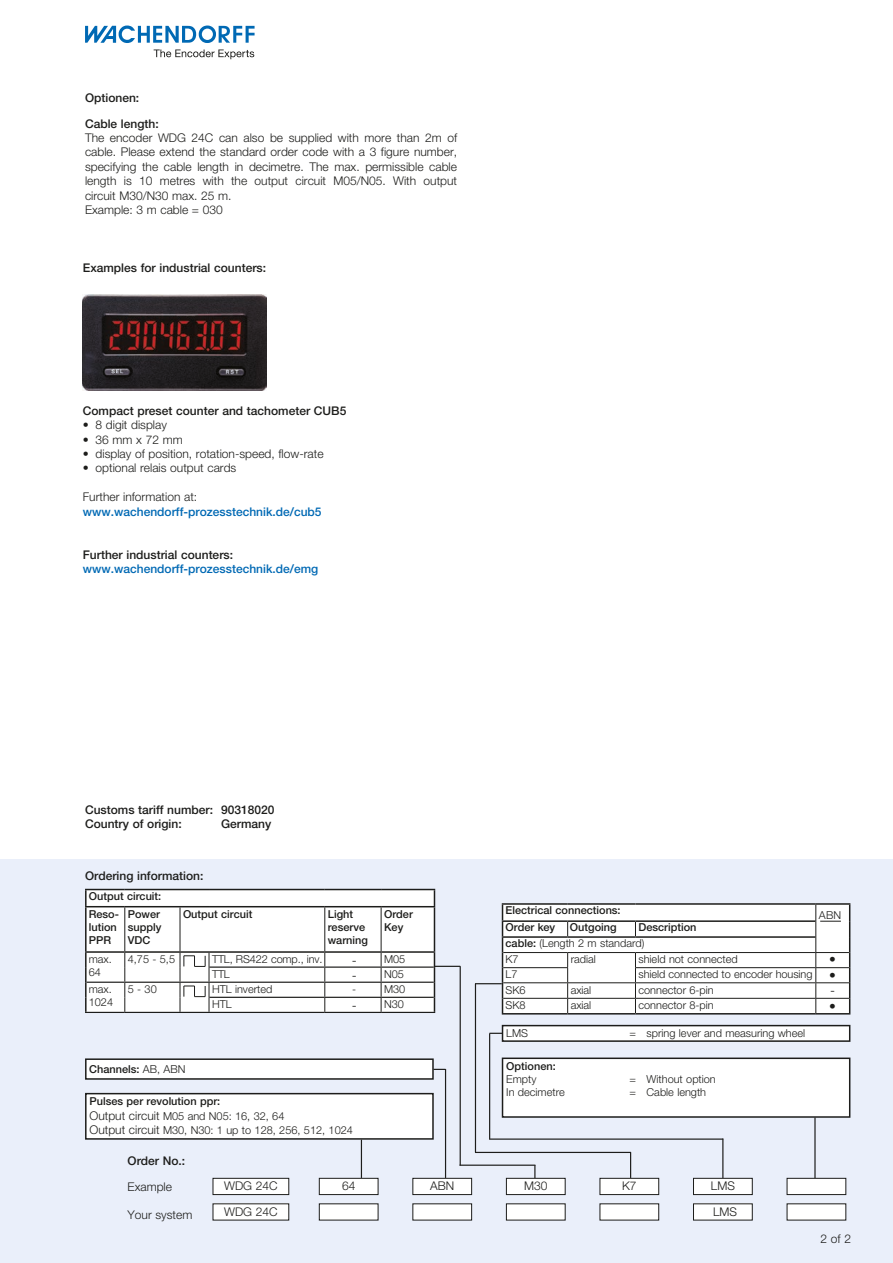
<style>
.page{position:relative;width:893px;height:1263px;background:#fff}
.page>*{position:absolute;margin:0;border:0;box-sizing:border-box;transform-origin:0 0}
.t1{font:300 13.5px "Helvetica Neue LT Pro";color:#1d1d1b}
.t2{font:300 12px/14.4px "Helvetica Neue LT Pro";color:#1d1d1b}
.t3{font:500 12px/25.5px "Helvetica Neue LT Pro";color:#1d1d1b}
.t4{font:500 12px "Helvetica Neue LT Pro";color:#0069b4}
.t5{font:300 10.95px/14.4px "Helvetica Neue LT Pro";color:#1d1d1b}
.t6{font:500 10.95px/13.2px "Helvetica Neue LT Pro";color:#1d1d1b}
.s1{font-size:13.5px}
.s2{font-weight:300}
.s3{font-weight:500}
.s4{font-size:12px}
</style>
<div class="page">
<div style="left:0;top:859px;width:893px;height:404px;background:#eaeffa"></div>
<div style="left:86px;top:1094px;width:347px;height:45px;background:#fff"></div>
<div style="left:85px;top:1093px;width:349px;height:47px;border:2px solid #1d1d1b"></div>
<div style="left:85px;top:1058px;width:349px;height:22px;background:#fff;border:2px solid #1d1d1b"></div>
<div style="left:502px;top:1058px;width:348px;height:59px;background:#fff"></div>
<div style="left:502px;top:1057px;width:348px;height:61px;border:2px solid #1d1d1b"></div>
<div style="left:502px;top:1025px;width:348px;height:16px;background:#fff"></div>
<div style="left:502px;top:1025px;width:348px;height:17px;border:2px solid #1d1d1b"></div>
<div style="left:213px;top:1178px;width:76px;height:16px;background:#fff"></div>
<div style="left:213px;top:1178px;width:76px;height:17px;border:1px solid #1d1d1b"></div>
<div style="left:213px;top:1204px;width:76px;height:16px;background:#fff"></div>
<div style="left:319px;top:1178px;width:59px;height:16px;background:#fff"></div>
<div style="left:319px;top:1178px;width:59px;height:17px;border:1px solid #1d1d1b"></div>
<div style="left:319px;top:1203px;width:59px;height:17px;background:#fff"></div>
<div style="left:413px;top:1178px;width:59px;height:16px;background:#fff"></div>
<div style="left:412px;top:1178px;width:60px;height:17px;border:1px solid #1d1d1b"></div>
<div style="left:412px;top:1203px;width:60px;height:17px;background:#fff"></div>
<div style="left:506px;top:1178px;width:59px;height:16px;background:#fff"></div>
<div style="left:506px;top:1178px;width:60px;height:17px;border:1px solid #1d1d1b"></div>
<div style="left:506px;top:1203px;width:60px;height:17px;background:#fff"></div>
<div style="left:600px;top:1178px;width:59px;height:16px;background:#fff"></div>
<div style="left:600px;top:1178px;width:59px;height:17px;border:1px solid #1d1d1b"></div>
<div style="left:600px;top:1203px;width:59px;height:17px;background:#fff"></div>
<div style="left:693px;top:1178px;width:59px;height:16px;background:#fff"></div>
<div style="left:693px;top:1178px;width:60px;height:17px;border:1px solid #1d1d1b"></div>
<div style="left:693px;top:1204px;width:59px;height:16px;background:#fff"></div>
<div style="left:787px;top:1178px;width:59px;height:17px;background:#fff;border:1px solid #1d1d1b"></div>
<div style="left:787px;top:1203px;width:59px;height:17px;background:#fff"></div>
<hr style="left:459px;top:1164px;width:76px;height:2px;background:#1d1d1b">
<svg style="left:534px;top:1165px;width:1px;height:13px"></svg>
<svg style="left:433px;top:1069px;width:12px;height:1px"></svg>
<hr style="left:445px;top:1069px;width:1px;height:109px;background:#1d1d1b">
<hr style="left:361px;top:1140px;width:1px;height:38px;background:#1d1d1b">
<svg style="left:630px;top:1153px;width:1px;height:25px"></svg>
<hr style="left:475px;top:1152px;width:156px;height:1px;background:#1d1d1b">
<hr style="left:475px;top:984px;width:1px;height:168px;background:#1d1d1b">
<hr style="left:814px;top:1117px;width:2px;height:61px;background:#1d1d1b">
<hr style="left:460px;top:966px;width:1px;height:199px;background:#1d1d1b">
<hr style="left:502px;top:903px;width:66px;height:2px;background:#1d1d1b">
<hr style="left:568px;top:903px;width:67px;height:2px;background:#1d1d1b">
<hr style="left:635px;top:903px;width:181px;height:2px;background:#1d1d1b">
<hr style="left:816px;top:903px;width:34px;height:2px;background:#1d1d1b">
<svg style="left:475px;top:904px;width:375px;height:110px;background:#e8e9e9"></svg>
<hr style="left:489px;top:1033px;width:1px;height:106px;background:#1d1d1b">
<svg style="left:489px;top:1033px;width:13px;height:1px"></svg>
<hr style="left:489px;top:1138px;width:234px;height:2px;background:#1d1d1b">
<hr style="left:722px;top:1138px;width:1px;height:40px;background:#1d1d1b">
<img style="left:83px;top:294px;width:183px;height:97px">
<svg style="left:85px;top:26px;width:170px;height:17px"></svg>
<svg style="left:154px;top:49px;width:100px;height:10px"></svg>
<svg style="left:85px;top:889px;width:375px;height:124px;background:#eaebeb"></svg>
<p class="t3" style="left:85px;top:85px;width:75px">Optionen:<br>Cable length:</p>
<p class="t2" style="left:85px;top:130px;width:374px">The encoder WDG 24C can also be supplied with more than 2m of cable. Please extend the standard order code with a 3 figure number, specifying the cable length in decimetre. The max. permissible cable length is 10 metres with the output circuit M05/N05. With output circuit M30/N30 max. 25 m.<br>Example: 3 m cable = 030</p>
<p class="t3" style="left:83px;top:254px;width:185px">Examples for industrial counters:</p>
<p class="t3" style="left:83px;top:398px;width:265px">Compact preset counter and tachometer CUB5</p>
<p class="t2" style="left:83px;top:418px;width:86px">• 8 digit display</p>
<p class="t2" style="left:83px;top:432px;width:101px">• 36 mm x 72 mm</p>
<p class="t2" style="left:83px;top:446px;width:242px">• display of position, rotation-speed, flow-rate</p>
<p class="t2" style="left:83px;top:461px;width:155px">• optional relais output cards</p>
<p class="t2" style="left:83px;top:490px;width:116px">Further information at:</p>
<p class="t4" style="left:83px;top:504px;width:240px">www.wachendorff-prozesstechnik.de/cub5</p>
<p class="t3" style="left:83px;top:542px;width:152px">Further industrial counters:</p>
<p class="t4" style="left:83px;top:562px;width:237px">www.wachendorff-prozesstechnik.de/emg</p>
<p class="t3" style="left:85px;top:802px;width:191px;line-height:14.4px">Customs tariff number: 90318020<br>Country of origin:</p>
<p class="t3" style="left:221px;top:811px;width:52px">Germany</p>
<p class="t3" style="left:85px;top:863px;width:120px">Ordering information:</p>
<p class="t6" style="left:89px;top:888px;width:74px;line-height:17.2px">Output circuit:<br>Reso-</p>
<p class="t6" style="left:89px;top:920px;width:29px">lution<br>PPR</p>
<p class="t6" style="left:128px;top:907px;width:35px">Power supply<br>VDC</p>
<p class="t6" style="left:183px;top:907px;width:71px">Output circuit</p>
<p class="t6" style="left:328px;top:907px;width:42px">Light reserve warning</p>
<p class="t6" style="left:384px;top:907px;width:30px">Order<br>Key</p>
<p class="t5" style="left:89px;top:952px;width:25px;line-height:13.2px">max.<br>64</p>
<p class="t5" style="left:128px;top:951px;width:49px">4,75 - 5,5</p>
<p class="t5" style="left:212px;top:951px;width:112px">TTL, RS422 comp., inv.</p>
<p class="t5" style="left:352px;top:951px;width:55px"><span class="s1">-</span> M05</p>
<p class="t5" style="left:212px;top:966px;width:19px">TTL</p>
<p class="t5" style="left:352px;top:966px;width:54px"><span class="s1">-</span> N05</p>
<p class="t5" style="left:89px;top:982px;width:26px;line-height:13.2px">max.<br>1024</p>
<p class="t5" style="left:128px;top:982px;width:31px">5 - 30</p>
<p class="t5" style="left:212px;top:982px;width:62px">HTL inverted</p>
<p class="t5" style="left:352px;top:982px;width:6px">-</p>
<p class="t5" style="left:384px;top:982px;width:23px">M30</p>
<p class="t5" style="left:212px;top:997px;width:21px">HTL</p>
<p class="t5" style="left:352px;top:997px;width:54px"><span class="s1">-</span> N30</p>
<p class="t6" style="left:89px;top:1062px;width:98px">Channels: <span class="s2">AB, ABN</span></p>
<p class="t5" style="left:90px;top:1094px;width:265px"><span class="s3">Pulses per revolution ppr:<br></span><span class="s4">Output circuit</span> M05 and N05: 16, 32, 64<br><span class="s4">Output circuit</span> M30, N30: 1 up to 128, 256, 512, 1024</p>
<p class="t3" style="left:128px;top:1148px;width:59px">Order No.:</p>
<p class="t6" style="left:505px;top:903px;width:117px">Electrical connections:</p>
<p class="t5" style="left:819px;top:908px;width:24px">ABN</p>
<p class="t6" style="left:505px;top:920px;width:51px">Order key</p>
<p class="t6" style="left:570px;top:920px;width:48px">Outgoing</p>
<p class="t5" style="left:505px;top:919px;width:192px;line-height:15.8px;text-indent:133px"><span class="s3">Description cable:</span> (Length 2 m standard)<br>K7</p>
<p class="t5" style="left:571px;top:951px;width:27px">radial</p>
<p class="t5" style="left:638px;top:951px;width:101px">shield not connected</p>
<p class="t1" style="left:829px;top:951px;width:8px">•</p>
<p class="t5" style="left:505px;top:966px;width:13px">L7</p>
<p class="t5" style="left:638px;top:966px;width:199px">shield connected to encoder housing <span class="s1">•</span></p>
<p class="t5" style="left:505px;top:982px;width:22px">SK6</p>
<p class="t5" style="left:571px;top:982px;width:22px">axial</p>
<p class="t5" style="left:638px;top:982px;width:77px">connector 6-pin</p>
<p class="t1" style="left:830px;top:982px;width:6px">-</p>
<p class="t5" style="left:505px;top:998px;width:22px">SK8</p>
<p class="t5" style="left:571px;top:998px;width:22px">axial</p>
<p class="t5" style="left:638px;top:998px;width:77px">connector 8-pin</p>
<p class="t1" style="left:829px;top:998px;width:8px">•</p>
<p class="t5" style="left:506px;top:1026px;width:23px">LMS</p>
<p class="t5" style="left:630px;top:1026px;width:177px">= spring lever and measuring wheel</p>
<p class="t6" style="left:506px;top:1059px;width:51px">Optionen:</p>
<p class="t5" style="left:506px;top:1072px;width:32px">Empty</p>
<p class="t5" style="left:630px;top:1072px;width:88px">= Without option</p>
<p class="t5" style="left:506px;top:1085px;width:60px">In decimetre</p>
<p class="t5" style="left:630px;top:1085px;width:78px">= Cable length</p>
<p class="t2" style="left:128px;top:1179px;width:46px">Example</p>
<p class="t2" style="left:128px;top:1207px;width:66px">Your system</p>
<p class="t2" style="left:224px;top:1173px;width:55px;line-height:25.5px">WDG 24C<br>WDG 24C</p>
<p class="t2" style="left:342px;top:1178px;width:15px">64</p>
<p class="t2" style="left:430px;top:1178px;width:26px">ABN</p>
<p class="t2" style="left:524px;top:1178px;width:25px">M30</p>
<p class="t2" style="left:622px;top:1178px;width:16px">K7</p>
<p class="t2" style="left:711px;top:1173px;width:28px;line-height:25.5px">LMS<br>LMS</p>
<p class="t2" style="left:821px;top:1231px;width:32px">2 of 2</p>
</div>
